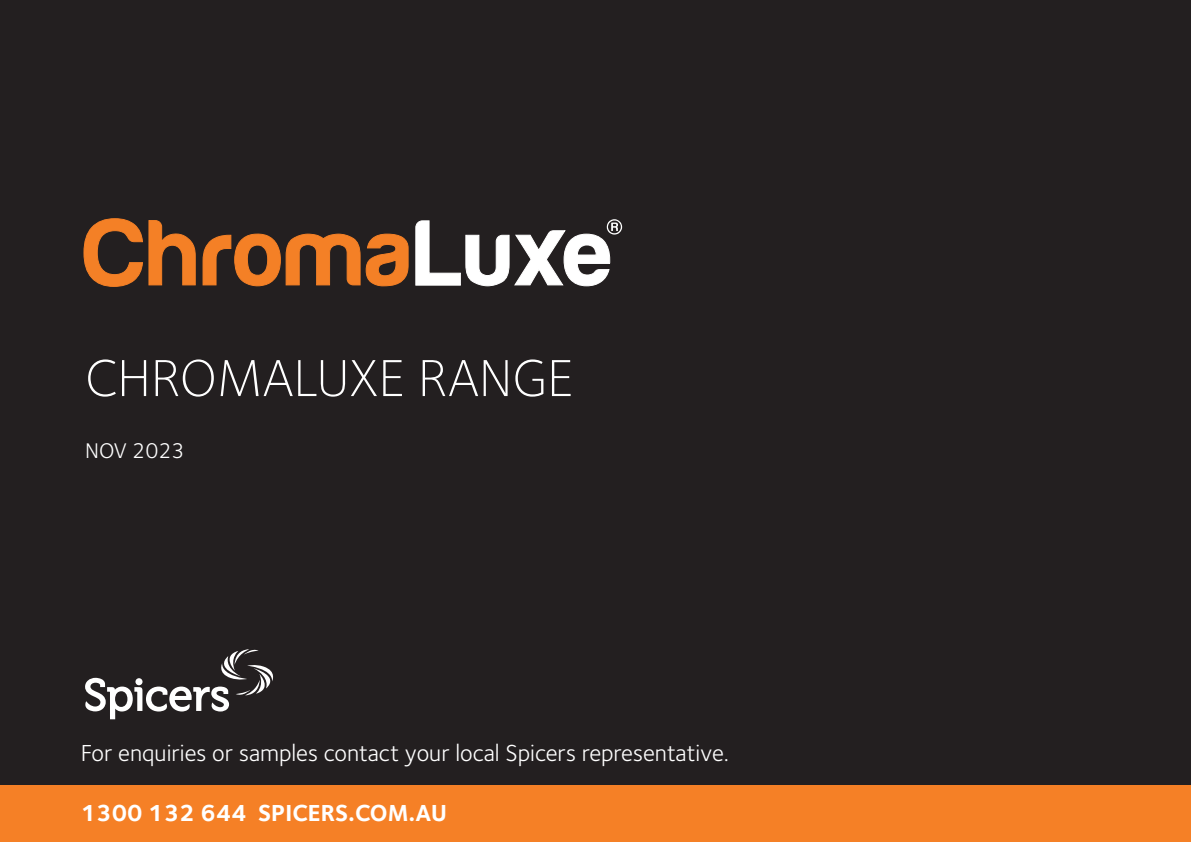
<style>
.page{position:relative;width:1191px;height:842px;background:#231f20}
.page>*{position:absolute;margin:0;border:0;box-sizing:border-box;transform-origin:0 0}
.t1{font:300 53.9px "Foundry Sterling";color:#fff}
.t2{font:24px "Foundry Sterling";color:#fff}
.t3{font:700 24px "Foundry Sterling";color:#fff}
.t4{font:22px "Foundry Sterling";color:#fff}
</style>
<div class="page">
<svg style="left:83px;top:218px;width:113px;height:69px"></svg>
<svg style="left:202px;top:233px;width:207px;height:54px"></svg>
<svg style="left:415px;top:219px;width:207px;height:67px"></svg>
<div style="left:0;top:785px;width:1191px;height:57px;background:#f58026"></div>
<svg style="left:85px;top:649px;width:188px;height:70px"></svg>
<p class="t1" style="left:85px;top:347px;width:490px">CHROMALUXE RANGE</p>
<p class="t4" style="left:85px;top:438px;width:101px">NOV 2023</p>
<p class="t2" style="left:81px;top:739px;width:650px">For enquiries or samples contact your local Spicers representative.</p>
<p class="t3" style="left:81px;top:798px;width:367px">1300 132 644 SPICERS.COM.AU</p>
</div>
